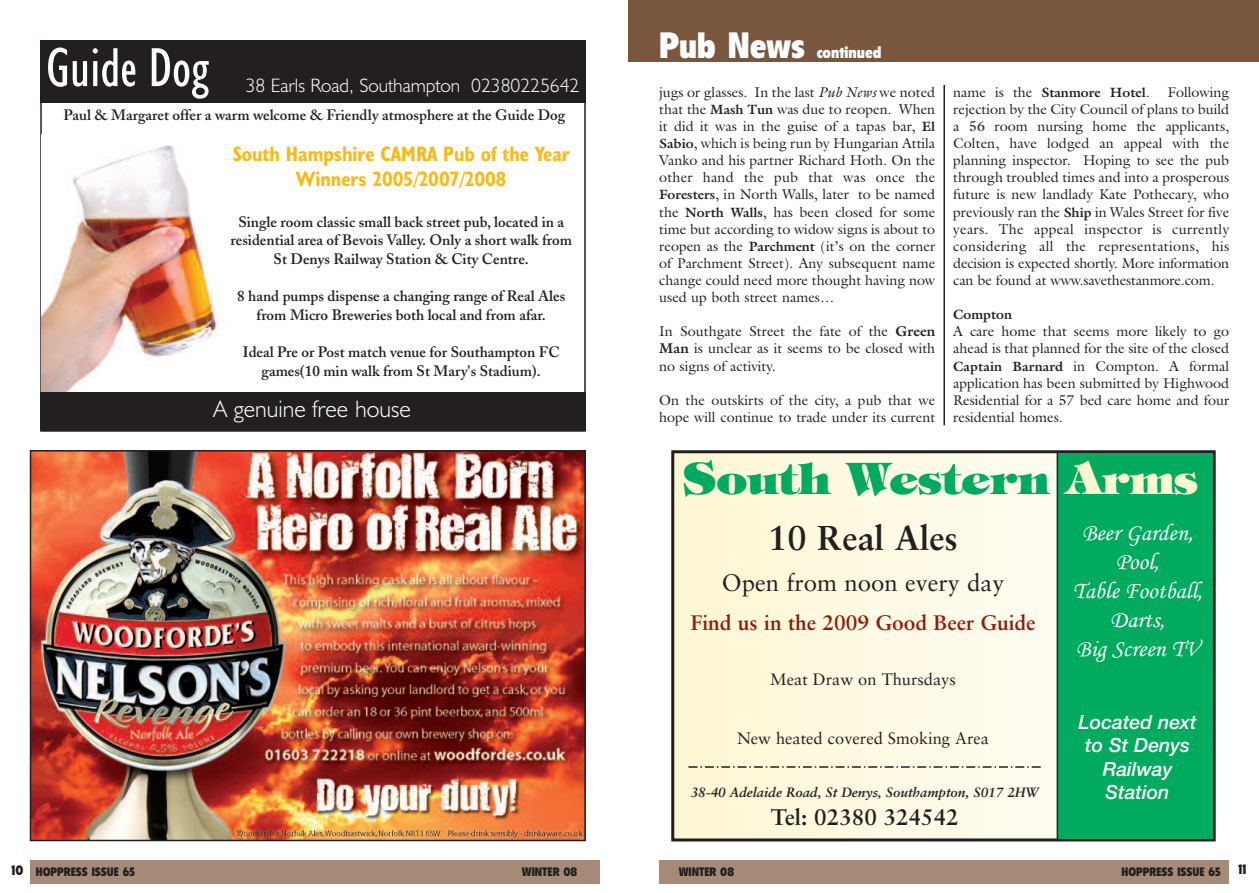
<style>
.page{position:relative;width:1259px;height:893px;background:#fff}
.page>*{position:absolute;margin:0;border:0;box-sizing:border-box;transform-origin:0 0}
.t1{font:condensed 55.5px "Humanist 521 BT";color:#fff}
.t2{font:800 43.5px "Tiffany";color:#00aa5e}
.t3{font:700 34.5px "Sabon";color:#231f20}
.t4{font:24px/28.8px "Monotype Corsiva";color:#fff;text-align:center}
.t5{font:24px "Sabon";color:#231f20}
.t6{font:300 24px "Humanist 521 BT";color:#fff}
.t7{font:700 22.5px "Sabon";color:#231f20}
.t8{font:700 condensed 21px/25.2px "Humanist 521 BT";color:#fcb814;text-align:center}
.t9{font:700 21px "Sabon";color:#941a0b}
.t10{font:300 19.5px "Humanist 521 BT";color:#fff}
.t11{font:italic 500 19.5px/23.4px "Helvetica Neue";color:#fff;text-align:center}
.t12{font:16.5px "Sabon";color:#231f20}
.t13{font:900 condensed 16.5px "Flyer";color:#fff}
.t14{font:600 15px/18.6px "Adobe Caslon";color:#231f20;text-align:center}
.t15{font:14.25px/17.1px "Galliard";color:#231f20;text-align:justify}
.t16{font:italic 700 13.5px "Sabon";color:#231f20}
.t17{font:700 13.5px "Galliard";color:#231f20}
.t18{font:900 condensed 13.5px "Flyer";color:#231f20}
.t19{font:900 condensed 12px "Flyer";color:#231f20}
.s1{font-size:13.5px}
.s2{font-size:36px}
.s3{font-style:italic}
.s4{font-weight:700;font-size:13.5px}
.s5{font-weight:700}
.s6{font-weight:400;font-size:14.25px}
.s7{color:#fef6cf}
</style>
<div class="page">
<div style="left:659px;top:860px;width:570px;height:23px;background:#a48a77"></div>
<hr style="left:943px;top:85px;width:2px;height:340px;background:#231f20">
<div style="left:628px;top:0;width:631px;height:62px;background:#79573e"></div>
<div style="left:30px;top:860px;width:570px;height:23px;background:#a48a77"></div>
<img style="left:33px;top:453px;width:550px;height:385px">
<div style="left:30px;top:450px;width:556px;height:391px;border:2px solid #231f20"></div>
<div style="left:40px;top:41px;width:546px;height:62px;background:#231f20"></div>
<div style="left:40px;top:392px;width:546px;height:39px;background:#231f20"></div>
<img style="left:42px;top:145px;width:176px;height:247px">
<svg style="left:675px;top:454px;width:381px;height:383px;background:#fef9e2"></svg>
<div style="left:671px;top:450px;width:544px;height:391px;border:3px solid #231f20"></div>
<div style="left:1057px;top:453px;width:156px;height:386px;background:#00aa5e"></div>
<svg style="left:688px;top:766px;width:352px;height:2px"></svg>
<hr style="left:1056px;top:451px;width:2px;height:388px;background:#231f20">
<h1 class="t1" style="left:46px;top:48px;width:165px">Guide Dog</h1>
<h3 class="t10" style="left:246px;top:79px;width:335px">38 Earls Road, Southampton 02380225642</h3>
<p class="t14" style="left:64px;top:108px;width:503px">Paul &amp; Margaret offer a warm welcome &amp; Friendly atmosphere at the Guide Dog</p>
<h3 class="t8" style="left:233px;top:144px;width:338px">South Hampshire CAMRA Pub of the Year<br>Winners 2005/2007/2008</h3>
<p class="t14" style="left:230px;top:214px;width:343px">Single room classic small back street pub, located in a residential area of Bevois Valley. Only a short walk from<br>St Denys Railway Station &amp; City Centre.</p>
<p class="t14" style="left:237px;top:289px;width:329px">8 hand pumps dispense a changing range of Real Ales from Micro Breweries both local and from afar.</p>
<p class="t14" style="left:243px;top:345px;width:318px">Ideal Pre or Post match venue for Southampton FC games(10 min walk from St Mary's Stadium).</p>
<h3 class="t6" style="left:213px;top:400px;width:199px">A genuine free house</h3>
<p class="t19" style="left:11px;top:867px;width:125px"><span class="s1">10</span> HOPPRESS ISSUE 65</p>
<p class="t19" style="left:522px;top:867px;width:57px">WINTER 08</p>
<p class="t13" style="left:659px;top:46px;width:223px"><span class="s2">Pub News</span> continued</p>
<p class="t15" style="left:659px;top:83px;width:277px">jugs or glasses. In the last <span class="s3">Pub News</span> we noted that the <span class="s4">Mash Tun</span> was due to reopen. When it did it was in the guise of a tapas bar, <span class="s4">El Sabio</span>, which is being run by Hungarian Attila Vanko and his partner Richard Hoth. On the other hand the pub that was once the <span class="s4">Foresters</span>, in North Walls, later to be named the <span class="s4">North Walls</span>, has been closed for some time but according to widow signs is about to reopen as the <span class="s4">Parchment</span> (it’s on the corner of Parchment Street). Any subsequent name change could need more thought having now used up both street names…</p>
<p class="t15" style="left:659px;top:323px;width:277px">In Southgate Street the fate of the <span class="s5">Green Man</span> is unclear as it seems to be closed with no signs of activity.</p>
<p class="t15" style="left:659px;top:391px;width:277px">On the outskirts of the city, a pub that we hope will continue to trade under its current</p>
<p class="t17" style="left:953px;top:84px;width:198px"><span class="s6">name is the</span> Stanmore Hotel<span class="s6">.</span></p>
<p class="t15" style="left:953px;top:83px;width:277px;text-indent:215px">Following rejection by the City Council of plans to build a 56 room nursing home the applicants, Colten, have lodged an appeal with the planning inspector. Hoping to see the pub through troubled times and into a prosperous future is new landlady Kate Pothecary, who previously ran the <span class="s4">Ship</span> in Wales Street for five years. The appeal inspector is currently considering all the representations, his decision is expected shortly. More information can be found at www.savethestanmore.com.</p>
<p class="t17" style="left:953px;top:307px;width:60px">Compton</p>
<p class="t15" style="left:953px;top:323px;width:277px">A care home that seems more likely to go ahead is that planned for the site of the closed <span class="s4">Captain Barnard</span> in Compton. A formal application has been submitted by Highwood Residential for a 57 bed care home and four residential homes.</p>
<h2 class="t2" style="left:683px;top:454px;width:517px">South Western <span class="s7">Arms</span></h2>
<h3 class="t4" style="left:1072px;top:520px;width:131px">Beer Garden,<br>Pool,<br>Table Football,<br>Darts,<br>Big Screen TV</h3>
<h3 class="t3" style="left:768px;top:524px;width:191px">10 Real Ales</h3>
<h3 class="t5" style="left:722px;top:572px;width:284px">Open from noon every day</h3>
<h3 class="t9" style="left:690px;top:614px;width:346px">Find us in the 2009 Good Beer Guide</h3>
<p class="t12" style="left:770px;top:672px;width:187px">Meat Draw on Thursdays</p>
<p class="t12" style="left:737px;top:731px;width:253px">New heated covered Smoking Area</p>
<p class="t16" style="left:690px;top:786px;width:350px">38-40 Adelaide Road, St Denys, Southampton, S017 2HW</p>
<h3 class="t7" style="left:771px;top:808px;width:190px">Tel: 02380 324542</h3>
<h3 class="t11" style="left:1078px;top:712px;width:119px">Located next to St Denys<br>Railway<br>Station</h3>
<p class="t19" style="left:679px;top:867px;width:57px">WINTER 08</p>
<p class="t19" style="left:1121px;top:867px;width:101px">HOPPRESS ISSUE 65</p>
<p class="t18" style="left:1238px;top:865px;width:9px">11</p>
</div>
